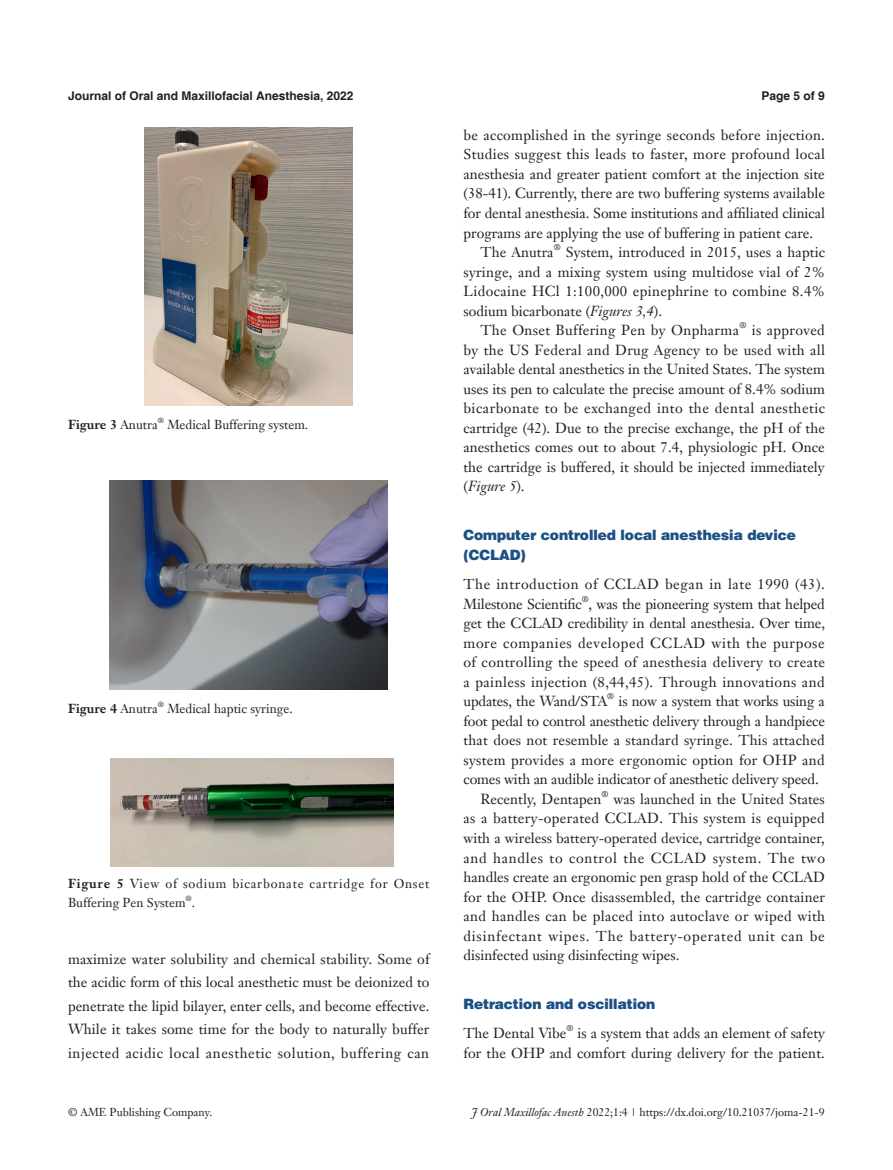
<style>
.page{position:relative;width:893px;height:1170px;background:#fff}
.page>*{position:absolute;margin:0;border:0;box-sizing:border-box;transform-origin:0 0}
.t1{font:14.25px/19.5px "Janson Text LT";letter-spacing:.005em;color:#231f20;text-align:justify}
.t2{font:14.25px "Janson Text LT";letter-spacing:.025em;color:#231f20}
.t3{font:900 14.25px/19.5px "Helvetica";color:#1c5085}
.t4{font:14.25px/19.5px "Janson Text LT";letter-spacing:.04em;color:#231f20}
.t5{font:12.75px/19.5px "Janson Text LT";letter-spacing:.06em;color:#231f20}
.t6{font:12.75px "Janson Text LT";color:#231f20}
.t7{font:700 12.75px "Janson Text LT";color:#231f20}
.t8{font:700 12px "Helvetica";color:#231f20}
.t9{font:11.25px "Janson Text LT";color:#231f20}
.t10{font:8.25px "Janson Text LT";color:#231f20}
.t11{font:7.5px "Janson Text LT";color:#231f20}
.s1{font-weight:400}
.s2{font-weight:700}
.s3{font-style:italic}
</style>
<div class="page">
<img style="left:145px;top:128px;width:208px;height:277px">
<img style="left:110px;top:480px;width:278px;height:209px">
<img style="left:110px;top:758px;width:283px;height:108px">
<p class="t8" style="left:68px;top:88px;width:287px">Journal of Oral and Maxillofacial Anesthesia, 2022</p>
<p class="t8" style="left:762px;top:88px;width:65px">Page 5 of 9</p>
<p class="t7" style="left:68px;top:416px;width:91px">Figure 3 <span class="s1">Anutra</span></p>
<p class="t11" style="left:158px;top:415px;width:8px">®</p>
<p class="t6" style="left:167px;top:416px;width:142px">Medical Buffering system.</p>
<p class="t7" style="left:68px;top:700px;width:91px">Figure 4 <span class="s1">Anutra</span></p>
<p class="t11" style="left:158px;top:699px;width:8px">®</p>
<p class="t6" style="left:167px;top:700px;width:127px">Medical haptic syringe.</p>
<p class="t5" style="left:68px;top:873px;width:363px"><span class="s2">Figure 5</span> View of sodium bicarbonate cartridge for Onset<br>Buffering Pen System</p>
<p class="t11" style="left:186px;top:893px;width:8px">®</p>
<p class="t6" style="left:192px;top:894px;width:5px">.</p>
<p class="t1" style="left:68px;top:947px;width:363px;line-height:23.4px">maximize water solubility and chemical stability. Some of the acidic form of this local anesthetic must be deionized to penetrate the lipid bilayer, enter cells, and become effective.<br>While it takes some time for the body to naturally buffer injected acidic local anesthetic solution, buffering can</p>
<p class="t1" style="left:463px;top:125px;width:363px">be accomplished in the syringe seconds before injection.</p>
<p class="t2" style="left:463px;top:145px;width:363px">Studies suggest this leads to faster, more profound local</p>
<p class="t1" style="left:463px;top:164px;width:363px">anesthesia and greater patient comfort at the injection site</p>
<p class="t1" style="left:463px;top:184px;width:363px">(38-41). Currently, there are two buffering systems available</p>
<p class="t1" style="left:463px;top:203px;width:363px">for dental anesthesia. Some institutions and affiliated clinical</p>
<p class="t1" style="left:463px;top:223px;width:351px">programs are applying the use of buffering in patient care.</p>
<p class="t1" style="left:480px;top:242px;width:75px">The Anutra</p>
<p class="t10" style="left:554px;top:242px;width:8px">®</p>
<p class="t1" style="left:566px;top:242px;width:261px">System, introduced in 2015, uses a haptic</p>
<p class="t1" style="left:463px;top:262px;width:363px">syringe, and a mixing system using multidose vial of 2%</p>
<p class="t2" style="left:463px;top:282px;width:363px">Lidocaine HCl 1:100,000 epinephrine to combine 8.4%</p>
<p class="t1" style="left:463px;top:301px;width:200px">sodium bicarbonate (<span class="s3">Figures 3,4</span>).</p>
<p class="t2" style="left:480px;top:321px;width:260px">The Onset Buffering Pen by Onpharma</p>
<p class="t10" style="left:739px;top:320px;width:8px">®</p>
<p class="t1" style="left:463px;top:320px;width:363px;text-indent:288px">is approved by the US Federal and Drug Agency to be used with all available dental anesthetics in the United States. The system uses its pen to calculate the precise amount of 8.4% sodium bicarbonate to be exchanged into the dental anesthetic cartridge (42). Due to the precise exchange, the pH of the anesthetics comes out to about 7.4, physiologic pH. Once the cartridge is buffered, it should be injected immediately (<span class="s3">Figure 5</span>).</p>
<p class="t3" style="left:463px;top:525px;width:334px">Computer controlled local anesthesia device (CCLAD)</p>
<p class="t4" style="left:463px;top:574px;width:363px">The introduction of CCLAD began in late 1990 (43).<br>Milestone Scientific</p>
<p class="t10" style="left:582px;top:593px;width:8px">®</p>
<p class="t1" style="left:463px;top:593px;width:363px;text-indent:125px">, was the pioneering system that helped get the CCLAD credibility in dental anesthesia. Over time, more companies developed CCLAD with the purpose of controlling the speed of anesthesia delivery to create a painless injection (8,44,45). Through innovations and updates, the Wand/STA</p>
<p class="t10" style="left:607px;top:691px;width:8px">®</p>
<p class="t1" style="left:618px;top:691px;width:208px">is now a system that works using a</p>
<p class="t1" style="left:463px;top:711px;width:363px">foot pedal to control anesthetic delivery through a handpiece</p>
<p class="t1" style="left:463px;top:730px;width:363px">that does not resemble a standard syringe. This attached</p>
<p class="t1" style="left:463px;top:750px;width:363px">system provides a more ergonomic option for OHP and</p>
<p class="t1" style="left:463px;top:769px;width:357px">comes with an audible indicator of anesthetic delivery speed.</p>
<p class="t1" style="left:480px;top:789px;width:122px">Recently, Dentapen</p>
<p class="t10" style="left:601px;top:788px;width:8px">®</p>
<p class="t1" style="left:463px;top:789px;width:363px;text-indent:150px">was launched in the United States as a battery-operated CCLAD. This system is equipped with a wireless battery-operated device, cartridge container, and handles to control the CCLAD system. The two handles create an ergonomic pen grasp hold of the CCLAD for the OHP. Once disassembled, the cartridge container and handles can be placed into autoclave or wiped with disinfectant wipes. The battery-operated unit can be disinfected using disinfecting wipes.</p>
<p class="t3" style="left:463px;top:993px;width:193px">Retraction and oscillation</p>
<p class="t1" style="left:463px;top:1023px;width:105px">The Dental Vibe</p>
<p class="t10" style="left:566px;top:1023px;width:8px">®</p>
<p class="t1" style="left:463px;top:1023px;width:363px;text-align:right">is a system that adds an element of safety<br>for the OHP and comfort during delivery for the patient.</p>
<p class="t9" style="left:68px;top:1104px;width:145px">© AME Publishing Company.</p>
<p class="t9" style="left:472px;top:1104px;width:354px"><span class="s3">J Oral Maxillofac Anesth</span> 2022;1:4 | https://dx.doi.org/10.21037/joma-21-9</p>
</div>
